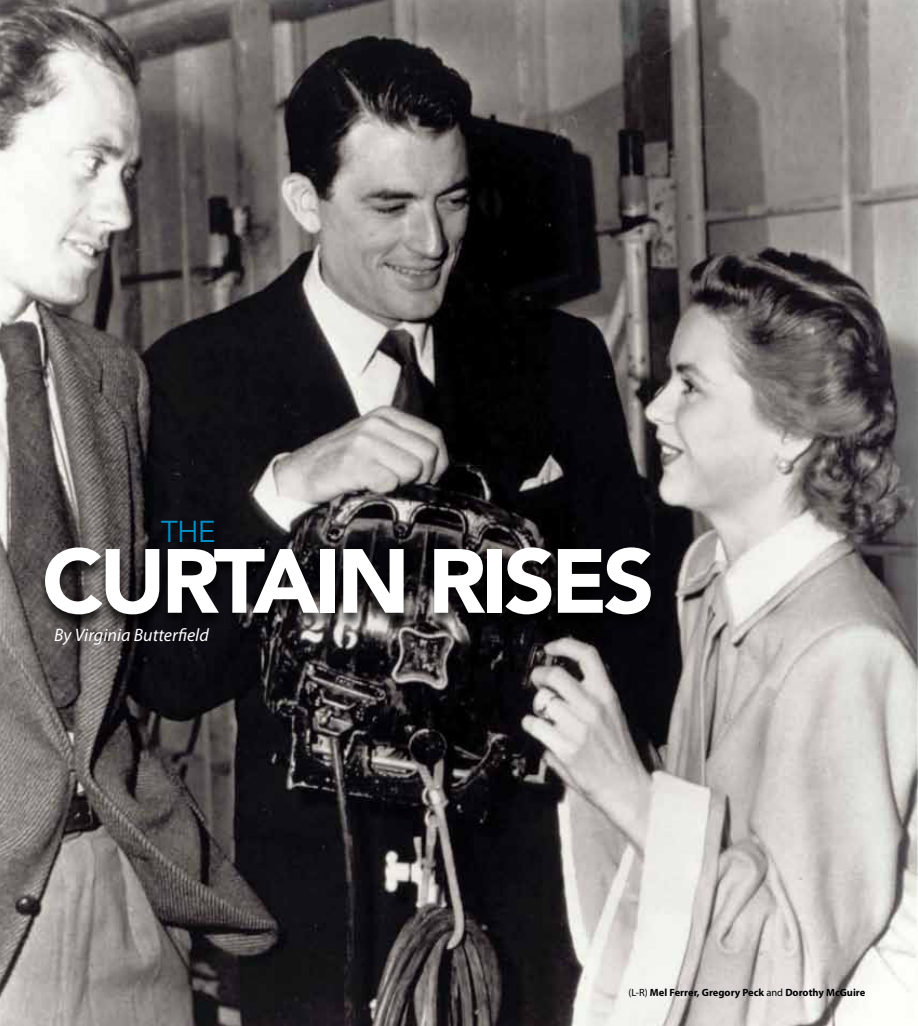
<style>
.page{position:relative;width:918px;height:1026px;background:#fff}
.page>*{position:absolute;margin:0;border:0;box-sizing:border-box;transform-origin:0 0}
.t1{font:900 90px "Avenir";letter-spacing:-.05em;color:#fff}
.t2{font:30px "Avenir";color:#008fc6}
.t3{font:italic 18px "Myriad Pro";color:#fff}
.t4{font:700 10.5px "Myriad Pro";color:#000}
.s1{font-weight:400}
</style>
<div class="page">
<img style="left:0;top:0;width:918px;height:1026px">
<div style="left:38px;top:548px;width:621px;height:83px;background:#000;opacity:.75"></div>
<h2 class="t2" style="left:161px;top:514px;width:56px">THE</h2>
<h1 class="t1" style="left:42px;top:527px;width:614px">CURTAIN RISES</h1>
<h3 class="t3" style="left:54px;top:623px;width:156px">By Virginia Butterfield</h3>
<p class="t4" style="left:628px;top:986px;width:238px"><span class="s1">(L-R)</span> Mel Ferrer, Gregory Peck <span class="s1">and</span> Dorothy McGuire</p>
</div>
